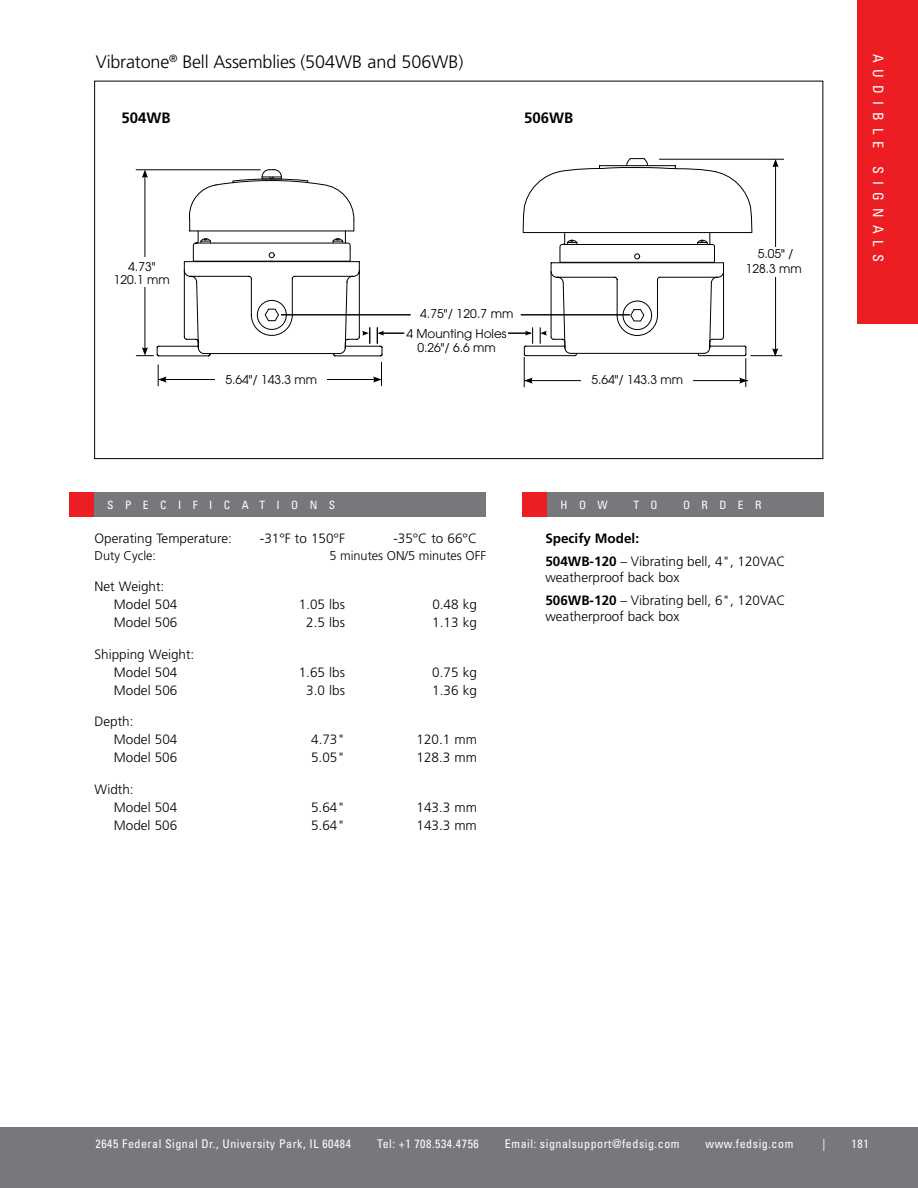
<style>
.page{position:relative;width:918px;height:1188px;background:#fff}
.page>*{position:absolute;margin:0;border:0;box-sizing:border-box;transform-origin:0 0}
.t1{font:300 18px "Frutiger";letter-spacing:-.01em;color:#000}
.t2{font:700 15px "Frutiger";color:#000}
.t3{font:condensed 14.25px "Univers";letter-spacing:.5em;color:#fff}
.t4{font:300 13.5px/18px "Frutiger";color:#000}
.t5{font:300 12.75px "Frutiger";color:#000}
.t6{font:condensed 12px "Univers";letter-spacing:.045em;color:#fff}
.t7{font:12px/14.4px "Avant Garde";color:#000;text-align:center}
.t8{font:condensed 11.55px "Univers";letter-spacing:1em;color:#fff}
.s1{font-weight:700}
</style>
<div class="page">
<div style="left:0;top:1127px;width:918px;height:61px;background:#77787b"></div>
<div style="left:857px;top:0;width:61px;height:324px;background:#ed1d24"></div>
<div style="left:69px;top:492px;width:26px;height:25px;background:#ed1d24"></div>
<div style="left:94px;top:492px;width:392px;height:25px;background:#77787b"></div>
<div style="left:522px;top:492px;width:26px;height:25px;background:#ed1d24"></div>
<div style="left:547px;top:492px;width:277px;height:25px;background:#77787b"></div>
<svg style="left:522px;top:158px;width:231px;height:198px"></svg>
<svg style="left:558px;top:158px;width:159px;height:15px"></svg>
<hr style="left:775px;top:165px;width:1px;height:188px;background:#000">
<hr style="left:751px;top:355px;width:31px;height:1px;background:#000">
<svg style="left:772px;top:348px;width:6px;height:9px"></svg>
<hr style="left:659px;top:159px;width:125px;height:1px;background:#000">
<svg style="left:773px;top:159px;width:6px;height:8px"></svg>
<div style="left:751px;top:247px;width:49px;height:29px;background:#fff"></div>
<hr style="left:281px;top:314px;width:130px;height:1px;background:#000">
<svg style="left:508px;top:232px;width:240px;height:155px"></svg>
<svg style="left:136px;top:169px;width:268px;height:217px"></svg>
<div style="left:120px;top:258px;width:50px;height:29px;background:#fff"></div>
<h1 class="t1" style="left:96px;top:52px;width:369px">Vibratone<sup>®</sup> Bell Assemblies (504WB and 506WB)</h1>
<p class="t2" style="left:122px;top:109px;width:51px">504WB</p>
<p class="t2" style="left:524px;top:109px;width:51px">506WB</p>
<p class="t7" style="left:114px;top:261px;width:58px;line-height:12.3px">4.73"<br>120.1 mm</p>
<p class="t7" style="left:420px;top:306px;width:95px">4.75"/ 120.7 mm</p>
<p class="t7" style="left:407px;top:326px;width:102px">4 Mounting Holes<br>0.26"/ 6.6 mm</p>
<p class="t7" style="left:225px;top:372px;width:93px">5.64"/ 143.3 mm</p>
<p class="t7" style="left:591px;top:373px;width:93px">5.64"/ 143.3 mm</p>
<p class="t7" style="left:746px;top:247px;width:58px">5.05" /<br>128.3 mm</p>
<p class="t8" style="left:107px;top:497px;width:230px">SPECIFICATIONS</p>
<p class="t8" style="left:561px;top:497px;width:49px">HOW</p>
<p class="t8" style="left:633px;top:497px;width:26px">T O</p>
<p class="t8" style="left:683px;top:497px;width:80px">ORDER</p>
<p class="t4" style="left:94px;top:529px;width:139px">Operating Temperature:</p>
<p class="t4" style="left:260px;top:529px;width:87px">-31°F to 150°F</p>
<p class="t4" style="left:393px;top:529px;width:85px">-35°C to 66°C</p>
<p class="t5" style="left:94px;top:548px;width:63px">Duty Cycle:</p>
<p class="t5" style="left:329px;top:548px;width:158px">5 minutes ON/5 minutes OFF</p>
<p class="t4" style="left:114px;top:578px;width:65px;text-indent:-19px">Net Weight:<br>Model 504</p>
<p class="t4" style="left:545px;top:527px;width:242px;line-height:23px"><span class="s1">Specify Model:<br>504WB-120</span> – Vibrating bell, 4", 120VAC</p>
<p class="t4" style="left:545px;top:566px;width:242px;line-height:23px">weatherproof back box<br><span class="s1">506WB-120</span> – Vibrating bell, 6", 120VAC</p>
<p class="t4" style="left:545px;top:607px;width:136px">weatherproof back box</p>
<p class="t4" style="left:299px;top:596px;width:48px">1.05 lbs</p>
<p class="t4" style="left:432px;top:596px;width:46px">0.48 kg</p>
<p class="t4" style="left:114px;top:614px;width:65px">Model 506</p>
<p class="t4" style="left:306px;top:614px;width:40px">2.5 lbs</p>
<p class="t4" style="left:432px;top:614px;width:46px">1.13 kg</p>
<p class="t4" style="left:94px;top:645px;width:101px;text-align:center">Shipping Weight:<br>Model 504</p>
<p class="t4" style="left:299px;top:663px;width:48px">1.65 lbs</p>
<p class="t4" style="left:432px;top:663px;width:46px">0.75 kg</p>
<p class="t4" style="left:114px;top:681px;width:65px">Model 506</p>
<p class="t4" style="left:306px;top:681px;width:40px">3.0 lbs</p>
<p class="t4" style="left:432px;top:681px;width:46px">1.36 kg</p>
<p class="t4" style="left:114px;top:713px;width:65px;text-indent:-19px">Depth:<br>Model 504</p>
<p class="t4" style="left:311px;top:731px;width:35px">4.73"</p>
<p class="t4" style="left:417px;top:731px;width:62px">120.1 mm</p>
<p class="t4" style="left:114px;top:749px;width:65px">Model 506</p>
<p class="t4" style="left:311px;top:749px;width:35px">5.05"</p>
<p class="t4" style="left:417px;top:749px;width:62px">128.3 mm</p>
<p class="t4" style="left:114px;top:780px;width:65px;text-indent:-19px">Width:<br>Model 504</p>
<p class="t4" style="left:311px;top:798px;width:35px">5.64"</p>
<p class="t4" style="left:417px;top:798px;width:62px">143.3 mm</p>
<p class="t4" style="left:114px;top:816px;width:65px">Model 506</p>
<p class="t4" style="left:311px;top:816px;width:35px">5.64"</p>
<p class="t4" style="left:417px;top:816px;width:62px">143.3 mm</p>
<p class="t3" style="left:887px;top:54px;width:210px;rotate:90deg">AUDIBLE SIGNALS</p>
<p class="t6" style="left:96px;top:1136px;width:257px">2645 Federal Signal Dr., University Park, IL 60484</p>
<p class="t6" style="left:377px;top:1136px;width:103px">Tel: +1 708.534.4756</p>
<p class="t6" style="left:505px;top:1136px;width:176px">Email: signalsupport@fedsig.com</p>
<p class="t6" style="left:706px;top:1136px;width:89px">www.fedsig.com</p>
<p class="t6" style="left:823px;top:1136px;width:4px">|</p>
<p class="t6" style="left:852px;top:1136px;width:19px">181</p>
</div>
